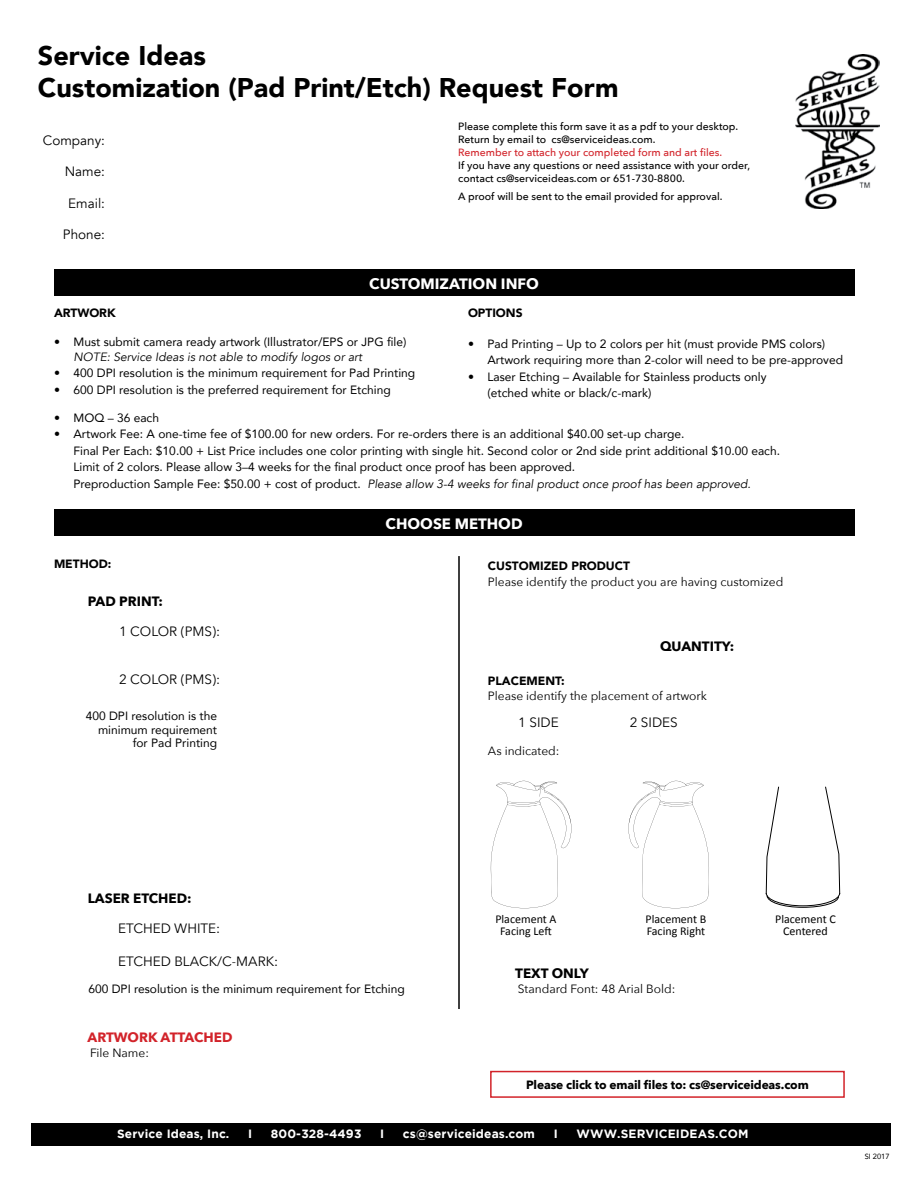
<style>
.page{position:relative;width:918px;height:1188px;background:#fff}
.page>*{position:absolute;margin:0;border:0;box-sizing:border-box;transform-origin:0 0}
.t1{font:900 27px/32.4px "Avenir";color:#000}
.t2{font:700 15px "Avenir Next";color:#fff}
.t3{font:13.5px "Avenir Next";color:#000}
.t4{font:700 13.5px "Avenir Next";color:#000}
.t5{font:13.5px "Avenir";color:#000}
.t6{font:700 13.5px "Avenir Next";color:#d2232a}
.t7{font:12px/16.5px "Avenir";color:#000}
.t8{font:12px "Avenir Next";color:#000}
.t9{font:700 12px "Gotham";letter-spacing:.01em;color:#fff}
.t10{font:12px/12px "Calibri";color:#000;text-align:center}
.t11{font:900 12px "Avenir";color:#000}
.t12{font:700 12px "Avenir Next";letter-spacing:-.01em;color:#000}
.t13{font:italic 12px "Avenir";color:#000}
.t14{font:500 10.5px/12.9px "Avenir Next";color:#000}
.t15{font:500 10.5px "Avenir Next";color:#d2232a}
.t16{font:7.5px "Avenir";color:#000}
.s1{font-style:italic}
</style>
<div class="page">
<div style="left:32px;top:1123px;width:859px;height:22px;background:#000"></div>
<img style="left:795px;top:54px;width:84px;height:154px">
<div style="left:54px;top:269px;width:800px;height:27px;background:#000"></div>
<div style="left:54px;top:509px;width:800px;height:27px;background:#000"></div>
<hr style="left:458px;top:556px;width:2px;height:453px;background:#000">
<svg style="left:766px;top:786px;width:74px;height:122px"></svg>
<svg style="left:491px;top:781px;width:80px;height:127px"></svg>
<svg style="left:628px;top:781px;width:81px;height:127px"></svg>
<div style="left:490px;top:1071px;width:355px;height:27px;border:2px solid #d2232a"></div>
<h1 class="t1" style="left:38px;top:38px;width:582px">Service Ideas<br>Customization (Pad Print/Etch) Request Form</h1>
<p class="t14" style="left:458px;top:120px;width:281px">Please complete this form save it as a pdf to your desktop.<br>Return by email to cs@serviceideas.com.</p>
<p class="t15" style="left:458px;top:146px;width:265px">Remember to attach your completed form and art files.</p>
<p class="t14" style="left:458px;top:158px;width:294px">If you have any questions or need assistance with your order, contact cs@serviceideas.com or 651-730-8800.</p>
<p class="t14" style="left:458px;top:189px;width:266px">A proof will be sent to the email provided for approval.</p>
<p class="t5" style="left:43px;top:132px;width:64px">Company:</p>
<p class="t5" style="left:65px;top:164px;width:42px">Name:</p>
<p class="t5" style="left:68px;top:195px;width:38px">Email:</p>
<p class="t5" style="left:63px;top:227px;width:44px">Phone:</p>
<p class="t2" style="left:369px;top:274px;width:171px">CUSTOMIZATION INFO</p>
<p class="t11" style="left:54px;top:303px;width:63px">ARTWORK</p>
<p class="t7" style="left:54px;top:333px;width:354px">• Must submit camera ready artwork (Illustrator/EPS or JPG file)</p>
<p class="t13" style="left:74px;top:350px;width:290px">NOTE: Service Ideas is not able to modify logos or art</p>
<p class="t7" style="left:54px;top:365px;width:363px">• 400 DPI resolution is the minimum requirement for Pad Printing</p>
<p class="t7" style="left:54px;top:381px;width:338px">• 600 DPI resolution is the preferred requirement for Etching</p>
<p class="t11" style="left:468px;top:303px;width:56px">OPTIONS</p>
<p class="t7" style="left:488px;top:335px;width:357px;text-indent:-20px">• Pad Printing – Up to 2 colors per hit (must provide PMS colors)<br>Artwork requiring more than 2-color will need to be pre-approved</p>
<p class="t7" style="left:488px;top:368px;width:281px;text-indent:-20px">• Laser Etching – Available for Stainless products only (etched white or black/c-mark)</p>
<p class="t7" style="left:54px;top:409px;width:107px">• MOQ – 36 each</p>
<p class="t7" style="left:74px;top:426px;width:708px;text-indent:-20px">• Artwork Fee: A one-time fee of $100.00 for new orders. For re-orders there is an additional $40.00 set-up charge.<br>Final Per Each: $10.00 + List Price includes one color printing with single hit. Second color or 2nd side print additional $10.00 each.<br>Limit of 2 colors. Please allow 3–4 weeks for the final product once proof has been approved.<br>Preproduction Sample Fee: $50.00 + cost of product. <span class="s1">Please allow 3-4 weeks for final product once proof has been approved.</span></p>
<p class="t11" style="left:54px;top:554px;width:59px">METHOD:</p>
<p class="t4" style="left:88px;top:593px;width:77px">PAD PRINT:</p>
<p class="t3" style="left:119px;top:623px;width:103px">1 COLOR (PMS):</p>
<p class="t3" style="left:119px;top:671px;width:103px">2 COLOR (PMS):</p>
<p class="t7" style="left:86px;top:709px;width:133px;line-height:13.5px;text-align:right">400 DPI resolution is the minimum requirement for Pad Printing</p>
<p class="t2" style="left:386px;top:514px;width:139px">CHOOSE METHOD</p>
<p class="t11" style="left:488px;top:555px;width:143px">CUSTOMIZED PRODUCT</p>
<p class="t8" style="left:488px;top:575px;width:297px">Please identify the product you are having customized</p>
<p class="t4" style="left:660px;top:638px;width:76px">QUANTITY:</p>
<p class="t11" style="left:488px;top:670px;width:78px">PLACEMENT:</p>
<p class="t8" style="left:488px;top:689px;width:221px">Please identify the placement of artwork</p>
<p class="t3" style="left:518px;top:714px;width:42px">1 SIDE</p>
<p class="t3" style="left:630px;top:714px;width:20px">2 sides</p>
<p class="t8" style="left:488px;top:744px;width:73px">As indicated:</p>
<p class="t4" style="left:88px;top:890px;width:105px">LASER ETCHED:</p>
<p class="t3" style="left:118px;top:920px;width:104px">ETCHED WHITE:</p>
<p class="t3" style="left:118px;top:953px;width:162px">ETCHED BLACK/C-MARK:</p>
<p class="t7" style="left:88px;top:980px;width:318px">600 DPI resolution is the minimum requirement for Etching</p>
<p class="t6" style="left:88px;top:1029px;width:147px">ARTWORK ATTACHED</p>
<p class="t8" style="left:90px;top:1045px;width:61px">File Name:</p>
<p class="t10" style="left:495px;top:913px;width:63px">Placement A<br>Facing Left</p>
<p class="t10" style="left:646px;top:913px;width:62px;text-align:left">Placement B<br>Facing Right</p>
<p class="t10" style="left:775px;top:913px;width:62px">Placement C<br>Centered</p>
<p class="t4" style="left:515px;top:965px;width:75px">TEXT ONLY</p>
<p class="t8" style="left:518px;top:982px;width:159px">Standard Font: 48 Arial Bold:</p>
<p class="t12" style="left:526px;top:1077px;width:284px">Please click to email files to: cs@serviceideas.com</p>
<p class="t9" style="left:117px;top:1127px;width:114px">Service Ideas, Inc.</p>
<p class="t9" style="left:248px;top:1127px;width:6px">I</p>
<p class="t9" style="left:271px;top:1127px;width:92px">800-328-4493</p>
<p class="t9" style="left:380px;top:1127px;width:6px">I</p>
<p class="t9" style="left:403px;top:1127px;width:134px">cs@serviceideas.com</p>
<p class="t9" style="left:554px;top:1127px;width:6px">I</p>
<p class="t9" style="left:577px;top:1127px;width:173px">WWW.SERVICEIDEAS.COM</p>
<p class="t16" style="left:865px;top:1151px;width:26px">SI 2017</p>
</div>
